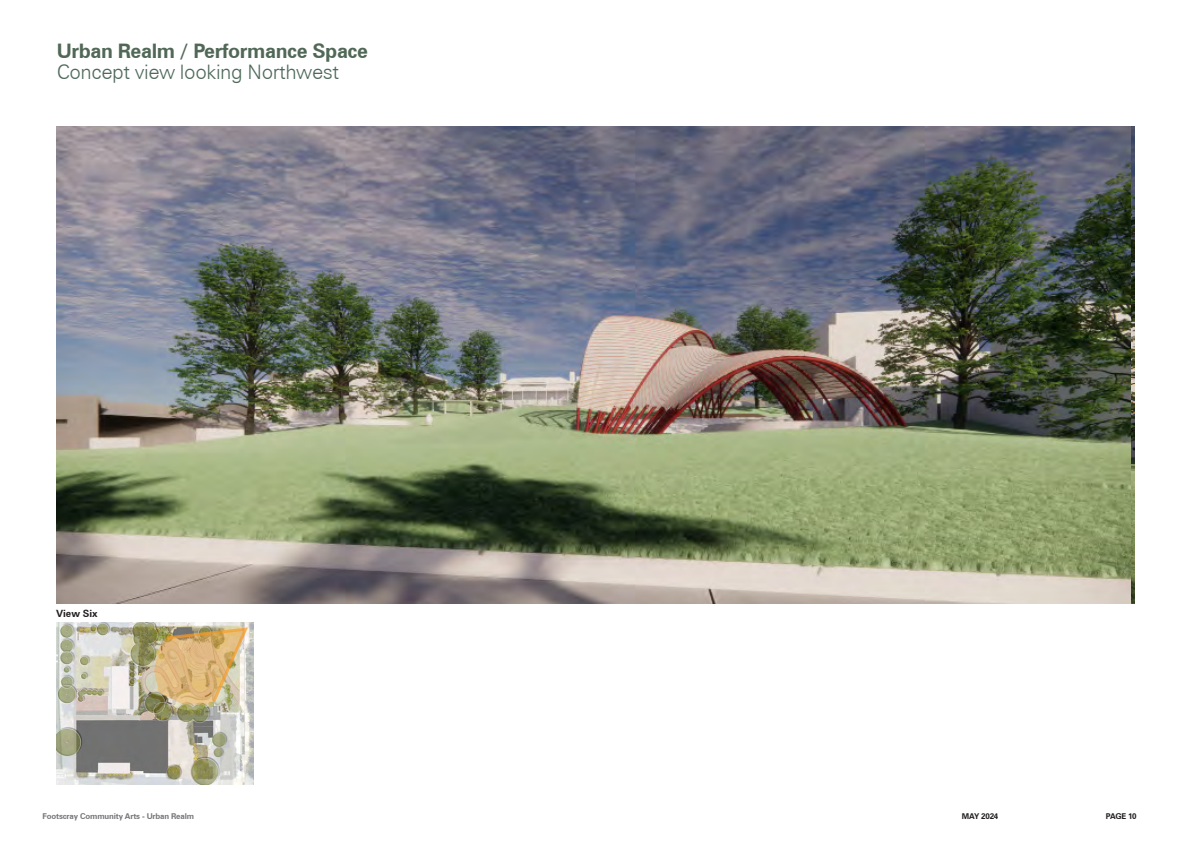
<style>
.page{position:relative;width:1191px;height:842px;background:#fff}
.page>*{position:absolute;margin:0;border:0;box-sizing:border-box;transform-origin:0 0}
.t1{font:700 20px "Zurich BT";letter-spacing:-.02em;color:#516857}
.t2{font:300 20px "Zurich BT";letter-spacing:-.02em;color:#4e695a}
.t3{font:700 10px "Zurich BT";color:#231f20}
.t4{font:700 8px "Zurich BT";letter-spacing:-.02em;color:#77777a}
.t5{font:700 8px "Zurich BT";letter-spacing:-.02em;color:#231f20}
</style>
<div class="page">
<img style="left:56px;top:623px;width:197px;height:161px">
<img style="left:56px;top:126px;width:1074px;height:478px">
<img style="left:154px;top:626px;width:95px;height:79px">
<h1 class="t1" style="left:57px;top:38px;width:313px">Urban Realm / Performance Space</h1>
<h1 class="t2" style="left:57px;top:59px;width:284px">Concept view looking Northwest</h1>
<p class="t3" style="left:56px;top:607px;width:43px">View Six</p>
<p class="t4" style="left:43px;top:812px;width:153px">Footscray Community Arts - Urban Realm</p>
<p class="t5" style="left:961px;top:812px;width:38px">MAY 2024</p>
<p class="t5" style="left:1106px;top:812px;width:32px">PAGE 10</p>
</div>
